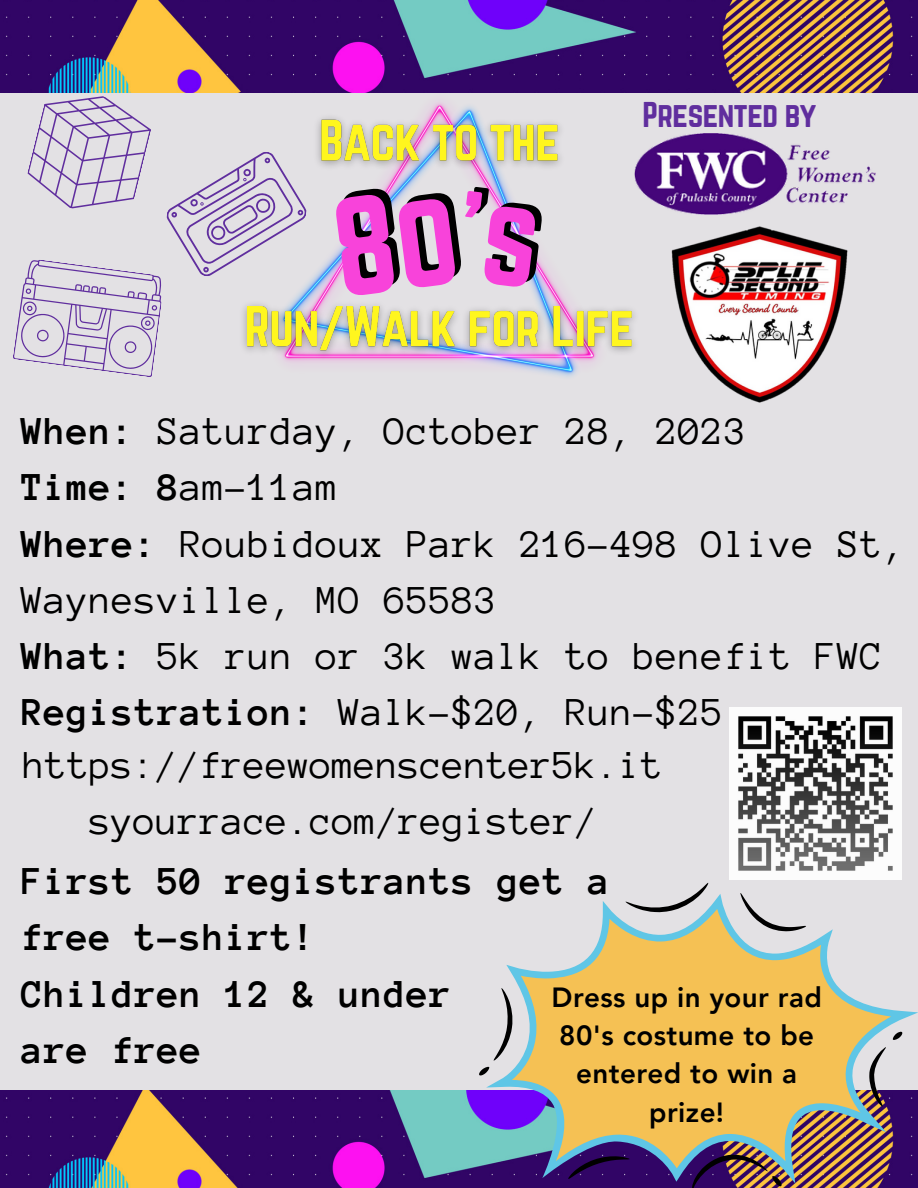
<style>
.page{position:relative;width:918px;height:1188px;background:#e3e1e4}
.page>*{position:absolute;margin:0;border:0;box-sizing:border-box;transform-origin:0 0}
.t1{font:40.5px/56.2px "Anonymous Pro";letter-spacing:.015em;color:#000}
.t2{font:700 40.5px "Anonymous Pro";letter-spacing:.015em;color:#000}
.t3{font:31.35px "Norwester";letter-spacing:-.02em;color:#602e9e}
.t4{font:800 27.75px/38.4px "Avenir LT Pro";letter-spacing:.015em;color:#000;text-align:center}
.s1{font-weight:700}
</style>
<div class="page">
<img style="left:0;top:0;width:918px;height:92px">
<img style="left:0;top:1091px;width:918px;height:97px">
<img style="left:316px;top:92px;width:292px;height:285px">
<img style="left:634px;top:133px;width:242px;height:81px">
<svg style="left:13px;top:83px;width:303px;height:294px"></svg>
<svg style="left:692px;top:1184px;width:90px;height:4px"></svg>
<svg style="left:695px;top:883px;width:14px;height:11px"></svg>
<svg style="left:479px;top:1067px;width:7px;height:9px"></svg>
<svg style="left:486px;top:894px;width:432px;height:290px"></svg>
<svg style="left:512px;top:909px;width:379px;height:259px;fill:#f5c154"></svg>
<img style="left:671px;top:226px;width:177px;height:177px">
<img style="left:309px;top:110px;width:261px;height:64px">
<img style="left:235px;top:294px;width:399px;height:72px">
<img style="left:729px;top:707px;width:173px;height:173px">
<svg style="left:340px;top:185px;width:123px;height:106px"></svg>
<svg style="left:471px;top:185px;width:73px;height:99px"></svg>
<p class="t3" style="left:643px;top:95px;width:175px">Presented by</p>
<p class="t1" style="left:21px;top:403px;width:727px"><span class="s1">When:</span> Saturday, October 28, 2023</p>
<p class="t1" style="left:21px;top:459px;width:318px"><span class="s1">Time: 8</span>am-11am</p>
<p class="t1" style="left:21px;top:516px;width:885px"><span class="s1">Where:</span> Roubidoux Park 216-498 Olive St,<br>Waynesville, MO 65583</p>
<p class="t1" style="left:21px;top:628px;width:863px"><span class="s1">What:</span> 5k run or 3k walk to benefit FWC</p>
<p class="t1" style="left:21px;top:684px;width:704px"><span class="s1">Registration:</span> Walk-$20, Run-$25</p>
<p class="t1" style="left:23px;top:737px;width:642px;text-align:center">https://freewomenscenter5k.it syourrace.com/register/</p>
<p class="t2" style="left:21px;top:861px;width:590px">First 50 registrants get a</p>
<p class="t2" style="left:21px;top:917px;width:296px">free t-shirt!</p>
<p class="t2" style="left:21px;top:974px;width:432px">Children 12 &amp; under</p>
<p class="t2" style="left:21px;top:1030px;width:182px">are free</p>
<p class="t4" style="left:552px;top:980px;width:272px">Dress up in your rad<br>80's costume to be entered to win a prize!</p>
</div>
